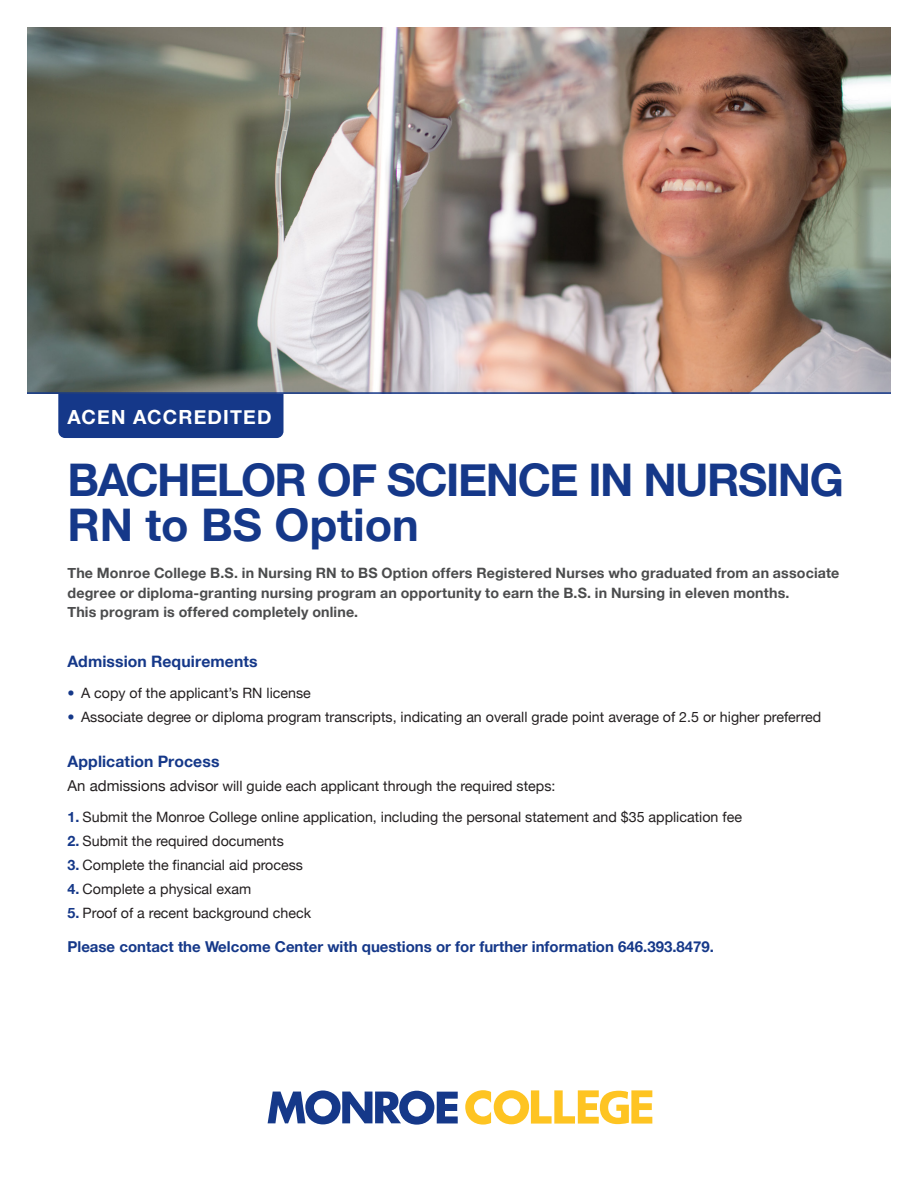
<style>
.page{position:relative;width:918px;height:1188px;background:#fff}
.page>*{position:absolute;margin:0;border:0;box-sizing:border-box;transform-origin:0 0}
.t1{font:700 45px/45px "Helvetica Neue";letter-spacing:-.03em;color:#153889}
.t2{font:700 19.5px "Helvetica Neue";letter-spacing:.06em;color:#fff}
.t3{font:700 15.75px "Helvetica Neue";letter-spacing:.005em;color:#153889}
.Body_10_11_5_11_5{font:700 15px "Helvetica Neue";color:#153889}
.Body_9_5_11_5_11_5{font:14.25px "Helvetica Neue";color:#231f20}
.t4{font:700 14.25px/19.5px "Helvetica Neue";letter-spacing:.01em;color:#4b4c4d}
.s1{font-weight:300;color:#153889}
.s2{font-size:15px}
.s3{font-weight:700;color:#153889}
</style>
<div class="page">
<img style="left:27px;top:27px;width:864px;height:365px">
<div style="left:58px;top:394px;width:226px;height:44px;background:#153889"></div>
<svg style="left:465px;top:1090px;width:187px;height:35px"></svg>
<svg style="left:268px;top:1091px;width:190px;height:34px"></svg>
<hr style="left:27px;top:392px;width:864px;height:2px;background:#153889">
<h2 class="t2" style="left:68px;top:402px;width:206px">ACEN ACCREDITED</h2>
<h1 class="t1" style="left:68px;top:459px;width:778px">BACHELOR OF SCIENCE IN NURSING<br>RN to BS Option</h1>
<h2 class="t4" style="left:68px;top:564px;width:773px">The Monroe College B.S. in Nursing RN to BS Option offers Registered Nurses who graduated from an associate degree or diploma-granting nursing program an opportunity to earn the B.S. in Nursing in eleven months.<br>This program is offered completely online.</h2>
<h3 class="t3" style="left:68px;top:649px;width:192px">Admission Requirements</h3>
<p class="Body_9_5_11_5_11_5" style="left:68px;top:682px;width:245px"><span class="s1">•</span> A copy of the applicant’s RN license</p>
<p class="Body_9_5_11_5_11_5" style="left:68px;top:706px;width:755px"><span class="s1">•</span> Associate degree or diploma program transcripts, indicating an overall grade point average of 2.5 or higher preferred</p>
<h3 class="t3" style="left:68px;top:749px;width:154px">Application Process</h3>
<p class="Body_9_5_11_5_11_5" style="left:68px;top:776px;width:489px"><span class="s2">An admissions adviso</span>r will guide each applicant through the required steps:</p>
<p class="Body_9_5_11_5_11_5" style="left:68px;top:807px;width:676px"><span class="s3">1.</span> Submit the Monroe College online application, including the personal statement and $35 application fee</p>
<p class="Body_9_5_11_5_11_5" style="left:68px;top:831px;width:218px"><span class="s3">2.</span> Submit the required documents</p>
<p class="Body_9_5_11_5_11_5" style="left:68px;top:855px;width:237px"><span class="s3">3.</span> Complete the financial aid process</p>
<p class="Body_9_5_11_5_11_5" style="left:68px;top:879px;width:185px"><span class="s3">4.</span> Complete a physical exam</p>
<p class="Body_9_5_11_5_11_5" style="left:68px;top:903px;width:245px"><span class="s3">5.</span> Proof of a recent background check</p>
<p class="Body_10_11_5_11_5" style="left:68px;top:935px;width:648px">Please contact the Welcome Center with questions or for further information 646.393.8479.</p>
</div>
